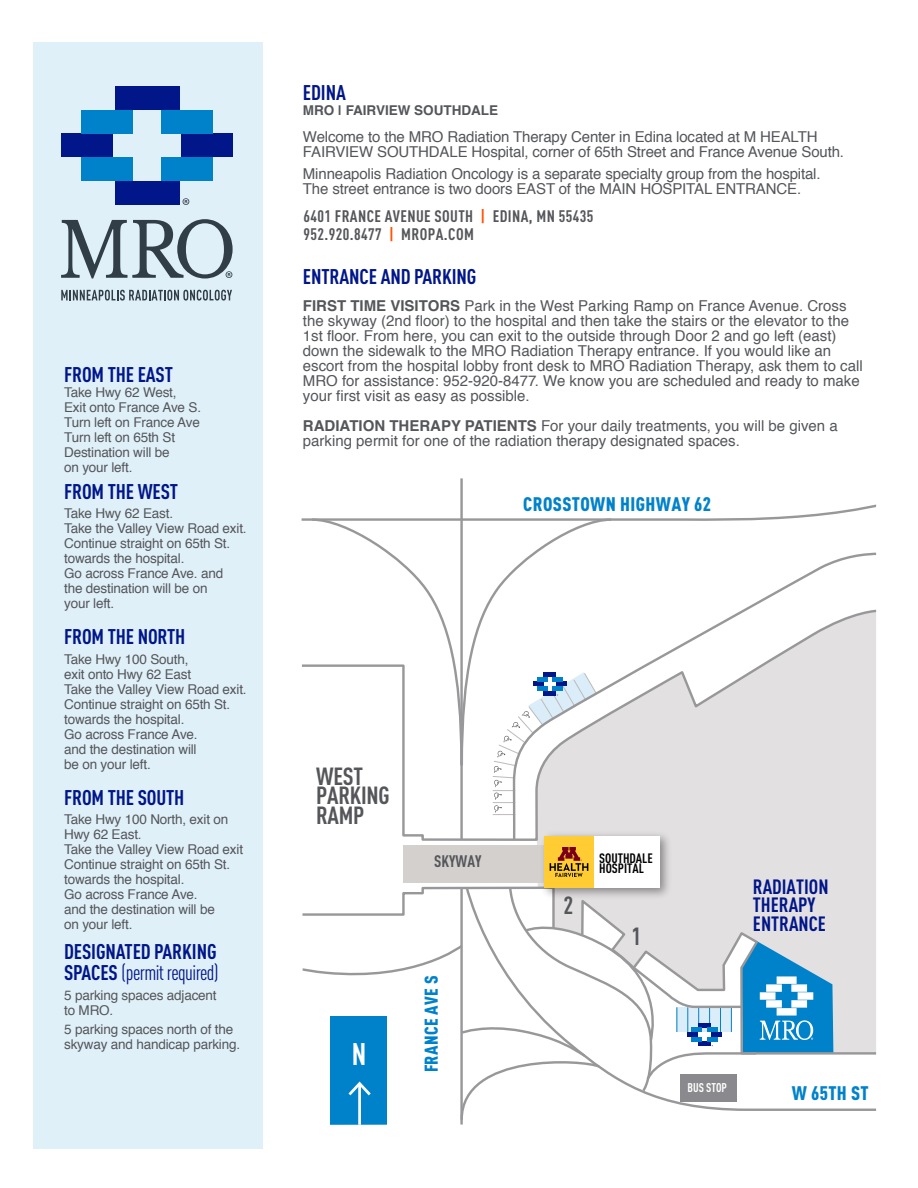
<style>
.page{position:relative;width:918px;height:1188px;background:#fff}
.page>*{position:absolute;margin:0;border:0;box-sizing:border-box;transform-origin:0 0}
.t1{font:700 30.9px "DIN Cond";color:#fff;scale:.95 1}
.t2{font:700 24.45px/20px "DIN Cond";letter-spacing:-.01em;color:#54565a}
.t3{font:700 21px/21px "DIN Cond";letter-spacing:-.005em;color:#001689}
.t4{font:700 20.4px/18.5px "DIN Cond";color:#001689}
.t5{font:900 19.35px "DIN Cond";letter-spacing:.02em;color:#0082ca}
.t6{font:900 18.3px "DIN Cond";letter-spacing:.02em;color:#0082ca}
.t7{font:700 16.5px/18px "DIN Cond";letter-spacing:.025em;color:#54565a}
.t8{font:15px/15px "Helvetica";color:#54565a}
.t9{font:13.5px/15px "Helvetica";letter-spacing:-.015em;color:#54565a}
.t10{font:700 13.5px "Helvetica";color:#54565a}
.t11{font:700 13.5px/10.5px "DIN Cond";color:#000}
.t12{font:700 12.6px "DIN Cond";color:#fff;scale:.95 1}
.s1{font-weight:400}
.s2{color:#ff5000}
.s3{font-weight:700}
</style>
<div class="page">
<div style="left:33px;top:42px;width:230px;height:1107px;background:#e0f0f9"></div>
<div style="left:115px;top:86px;width:65px;height:24px;background:#001689"></div>
<div style="left:115px;top:181px;width:65px;height:23px;background:#001689"></div>
<div style="left:62px;top:133px;width:51px;height:24px;background:#001689"></div>
<div style="left:181px;top:133px;width:52px;height:24px;background:#001689"></div>
<div style="left:82px;top:110px;width:51px;height:23px;background:#0082ca"></div>
<div style="left:162px;top:110px;width:51px;height:23px;background:#0082ca"></div>
<div style="left:82px;top:157px;width:51px;height:24px;background:#0082ca"></div>
<div style="left:162px;top:157px;width:51px;height:24px;background:#0082ca"></div>
<svg style="left:61px;top:290px;width:171px;height:11px"></svg>
<svg style="left:61px;top:219px;width:172px;height:60px"></svg>
<svg style="left:183px;top:198px;width:6px;height:7px"></svg>
<hr style="left:460px;top:478px;width:3px;height:647px;background:#98989a">
<div style="left:330px;top:1016px;width:57px;height:109px;background:#0082ca"></div>
<hr style="left:358px;top:1084px;width:3px;height:41px;background:#fff">
<svg style="left:402px;top:815px;width:474px;height:240px"></svg>
<svg style="left:512px;top:815px;width:364px;height:27px;background:#e3e0e1"></svg>
<div style="left:403px;top:845px;width:143px;height:37px;background:#d3d0ce"></div>
<svg style="left:301px;top:478px;width:575px;height:337px"></svg>
<svg style="left:302px;top:885px;width:531px;height:237px"></svg>
<img style="left:536px;top:829px;width:140px;height:75px">
<div style="left:545px;top:836px;width:115px;height:52px;background:#fff"></div>
<img style="left:545px;top:836px;width:48px;height:52px">
<h3 class="t3" style="left:64px;top:363px;width:110px">FROM THE EAST</h3>
<p class="t9" style="left:64px;top:385px;width:138px">Take Hwy 62 West,<br>Exit onto France Ave S.<br>Turn left on France Ave<br>Turn left on 65th St<br>Destination will be<br>on your left.</p>
<h3 class="t3" style="left:64px;top:480px;width:116px">FROM THE WEST</h3>
<p class="t9" style="left:64px;top:506px;width:184px">Take Hwy 62 East.<br>Take the Valley View Road exit.<br>Continue straight on 65th St. towards the hospital.<br>Go across France Ave. and<br>the destination will be on<br>your left.</p>
<h3 class="t3" style="left:64px;top:626px;width:123px">FROM THE NORTH</h3>
<p class="t9" style="left:64px;top:652px;width:184px">Take Hwy 100 South,<br>exit onto Hwy 62 East<br>Take the Valley View Road exit.<br>Continue straight on 65th St. towards the hospital.<br>Go across France Ave.<br>and the destination will<br>be on your left.</p>
<h3 class="t3" style="left:64px;top:786px;width:122px">FROM THE SOUTH</h3>
<p class="t9" style="left:64px;top:812px;width:181px">Take Hwy 100 North, exit on<br>Hwy 62 East.<br>Take the Valley View Road exit<br>Continue straight on 65th St. towards the hospital.<br>Go across France Ave.<br>and the destination will be<br>on your left.</p>
<h3 class="t3" style="left:64px;top:941px;width:156px">DESIGNATED PARKING<br>SPACES <span class="s1">(permit required)</span></h3>
<p class="t9" style="left:64px;top:988px;width:154px">5 parking spaces adjacent to MRO.</p>
<p class="t9" style="left:64px;top:1022px;width:178px">5 parking spaces north of the skyway and handicap parking.</p>
<h3 class="t3" style="left:303px;top:81px;width:44px">EDINA</h3>
<p class="t10" style="left:303px;top:99px;width:197px">MRO | FAIRVIEW SOUTHDALE</p>
<p class="t8" style="left:303px;top:129px;width:543px">Welcome to the MRO Radiation Therapy Center in Edina located at M HEALTH<br>FAIRVIEW SOUTHDALE Hospital, corner of 65th Street and France Avenue South.</p>
<p class="t8" style="left:303px;top:167px;width:519px">Minneapolis Radiation Oncology is a separate specialty group from the hospital.<br>The street entrance is two doors EAST of the MAIN HOSPITAL ENTRANCE.</p>
<p class="t7" style="left:303px;top:207px;width:291px">6401 FRANCE AVENUE SOUTH <span class="s2">|</span> EDINA, MN 55435<br>952.920.8477 <span class="s2">|</span> MROPA.COM</p>
<h3 class="t3" style="left:303px;top:266px;width:175px">ENTRANCE AND PARKING</h3>
<p class="t8" style="left:303px;top:299px;width:561px"><span class="s3">FIRST TIME VISITORS</span> Park in the West Parking Ramp on France Avenue. Cross the skyway (2nd floor) to the hospital and then take the stairs or the elevator to the 1st floor. From here, you can exit to the outside through Door 2 and go left (east) down the sidewalk to the MRO Radiation Therapy entrance. If you would like an escort from the hospital lobby front desk to MRO Radiation Therapy, ask them to call MRO for assistance: 952-920-8477. We know you are scheduled and ready to make your first visit as easy as possible.</p>
<p class="t8" style="left:303px;top:419px;width:536px"><span class="s3">RADIATION THERAPY PATIENTS</span> For your daily treatments, you will be given a parking permit for one of the radiation therapy designated spaces.</p>
<p class="t5" style="left:523px;top:492px;width:189px">CROSSTOWN HIGHWAY 62</p>
<h2 class="t2" style="left:316px;top:765px;width:75px">WEST<br>PARKING<br>RAMP</h2>
<h1 class="t1" style="left:352px;top:1035px;width:17px">N</h1>
<p class="t7" style="left:434px;top:851px;width:49px">SKYWAY</p>
<p class="t11" style="left:599px;top:852px;width:55px">SOUTHDALE<br>HOSPITAL</p>
<h2 class="t2" style="left:564px;top:895px;width:11px">2</h2>
<h2 class="t2" style="left:631px;top:926px;width:11px">1</h2>
<p class="t6" style="left:420px;top:1072px;width:98px;rotate:-90deg">FRANCE AVE S</p>
<h3 class="t4" style="left:753px;top:877px;width:77px">RADIATION<br>THERAPY<br>ENTRANCE</h3>
<p class="t12" style="left:688px;top:1080px;width:43px">BUS STOP</p>
<p class="t5" style="left:792px;top:1081px;width:78px">W 65TH ST</p>
</div>
